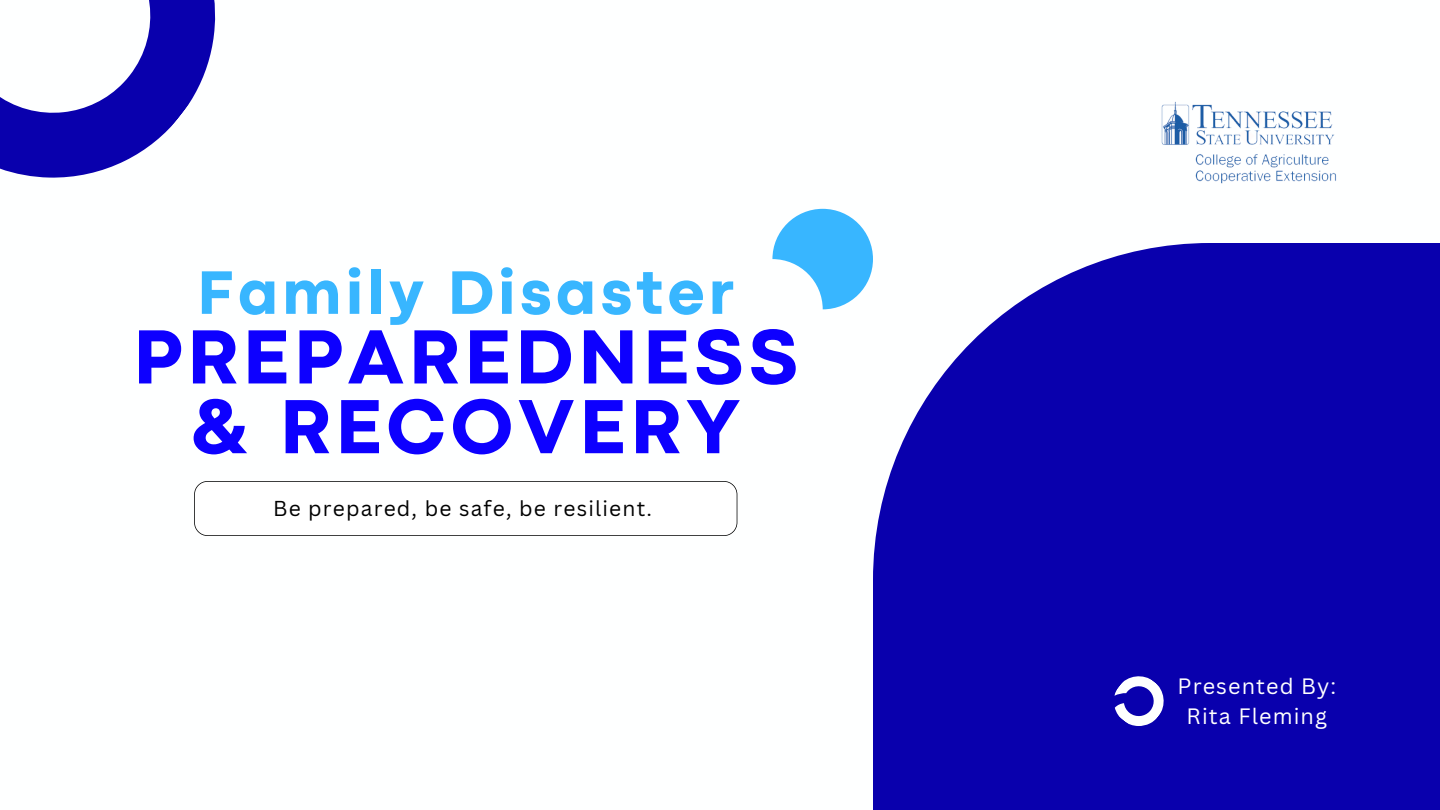
<style>
.page{position:relative;width:1440px;height:810px;background:#fff}
.page>*{position:absolute;margin:0;border:0;box-sizing:border-box;transform-origin:0 0}
.t1{font:800 80px/69.8px "Codec Pro";letter-spacing:.07em;color:#0d00ff;text-align:center}
.t2{font:800 64px "Codec Pro";letter-spacing:.07em;color:#38b6ff}
.t3{font:21.7px/30px "Canva Sans";letter-spacing:.05em;color:#fff;text-align:center}
.t4{font:21px "Canva Sans";letter-spacing:.055em;color:#000}
</style>
<div class="page">
<svg style="left:873px;top:243px;width:567px;height:567px;fill:#0900ad"></svg>
<svg style="left:772px;top:209px;width:101px;height:100px;fill:#38b6ff"></svg>
<svg style="left:0;top:0;width:216px;height:178px"></svg>
<svg style="left:194px;top:481px;width:543px;height:55px"></svg>
<svg style="left:1104px;top:666px;width:70px;height:70px"></svg>
<img style="left:1161px;top:101px;width:176px;height:83px">
<h1 class="t2" style="left:198px;top:270px;width:538px">Family Disaster</h1>
<p class="t1" style="left:134px;top:328px;width:666px">PREPAREDNESS &amp; RECOVERY</p>
<p class="t4" style="left:273px;top:494px;width:381px">Be prepared, be safe, be resilient.</p>
<p class="t3" style="left:1178px;top:670px;width:160px">Presented By:<br>Rita Fleming</p>
</div>
